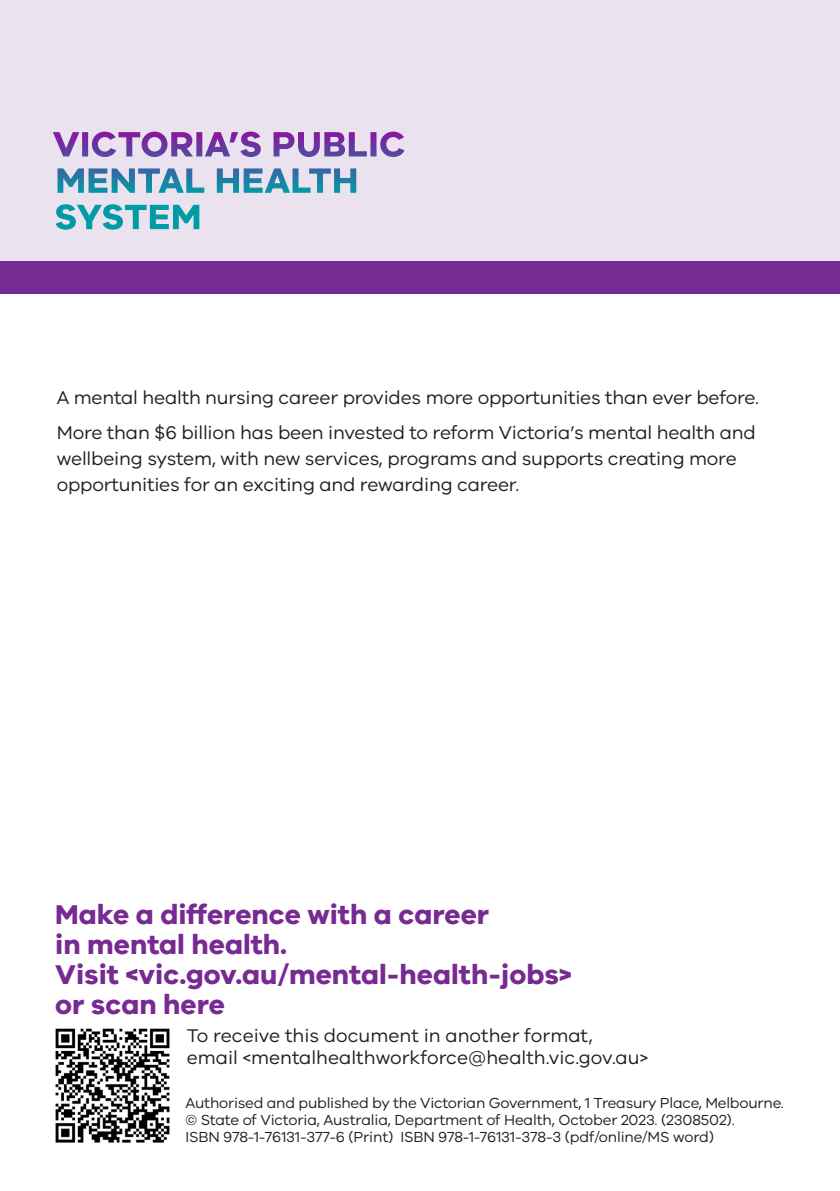
<style>
.page{position:relative;width:840px;height:1191px;background:#fff}
.page>*{position:absolute;margin:0;border:0;box-sizing:border-box;transform-origin:0 0}
.Explore_the_opportun{font:700 28px/30px "VIC";color:#772a91}
.Body_Copy{font:19px/26px "VIC";letter-spacing:-.01em;color:#231f20}
.Explore_the_opportun-2{font:19px/22px "VIC";color:#231f20}
.Publishing_imprint_d{font:15px/17px "VIC";letter-spacing:-.015em;color:#231f20}
</style>
<div class="page">
<div style="left:0;top:0;width:839px;height:293px;background:#eae2ef"></div>
<div style="left:0;top:261px;width:839px;height:32px;background:#772a91"></div>
<svg style="left:55px;top:204px;width:144px;height:26px"></svg>
<svg style="left:57px;top:168px;width:299px;height:25px"></svg>
<svg style="left:53px;top:132px;width:351px;height:25px"></svg>
<img style="left:55px;top:1028px;width:115px;height:115px">
<p class="Body_Copy" style="left:57px;top:384px;width:703px">A mental health nursing career provides more opportunities than ever before.</p>
<p class="Body_Copy" style="left:57px;top:418px;width:700px">More than $6 billion has been invested to reform Victoria’s mental health and wellbeing system, with new services, programs and supports creating more opportunities for an exciting and rewarding career.</p>
<p class="Explore_the_opportun" style="left:55px;top:898px;width:518px">Make a difference with a career<br>in mental health.<br>Visit &lt;vic.gov.au/mental-health-jobs&gt; or scan here</p>
<p class="Explore_the_opportun-2" style="left:187px;top:1023px;width:462px">To receive this document in another format, email &lt;mentalhealthworkforce@health.vic.gov.au&gt;</p>
<p class="Publishing_imprint_d" style="left:185px;top:1094px;width:599px">Authorised and published by the Victorian Government, 1 Treasury Place, Melbourne. © State of Victoria, Australia, Department of Health, October 2023. (2308502).<br>ISBN 978-1-76131-377-6 (Print) ISBN 978-1-76131-378-3 (pdf/online/MS word)</p>
</div>
